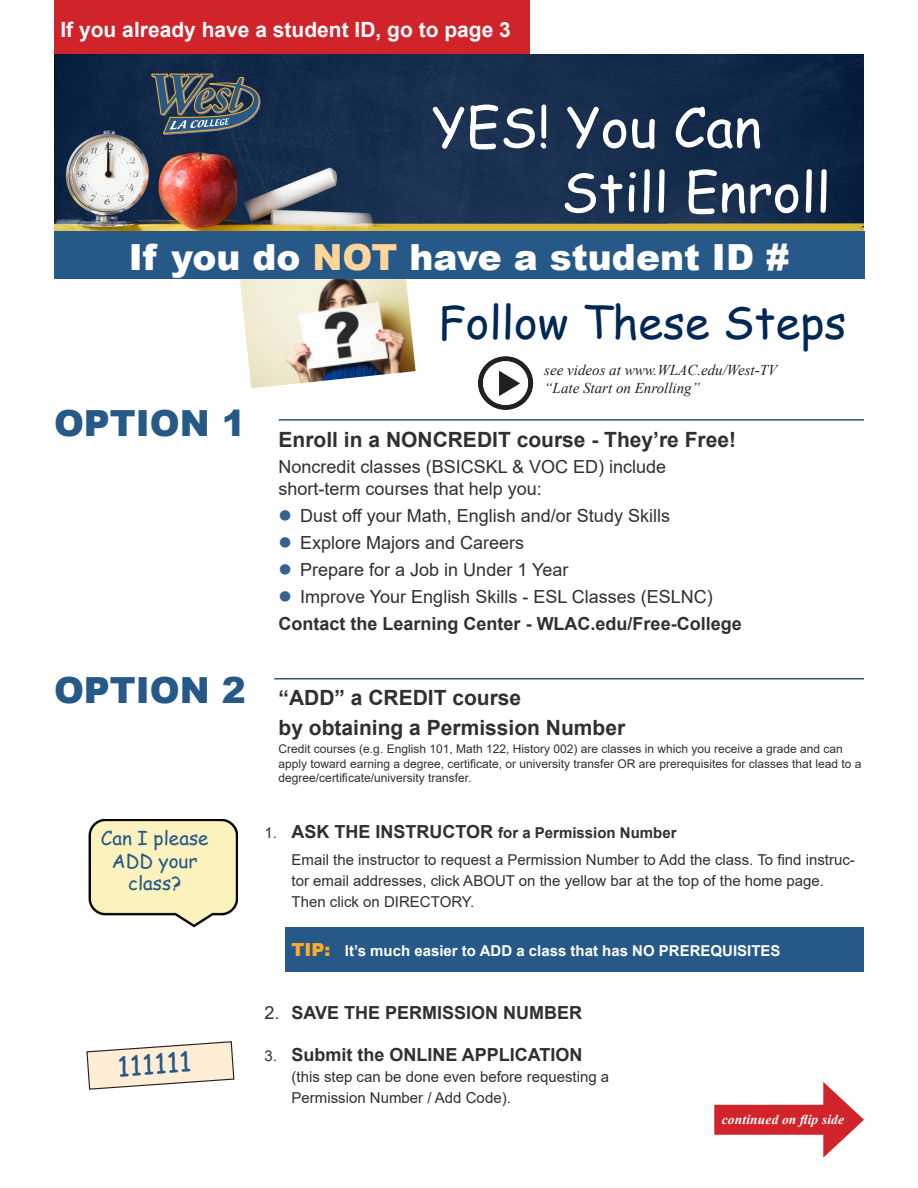
<style>
.page{position:relative;width:918px;height:1188px;background:#fff}
.page>*{position:absolute;margin:0;border:0;box-sizing:border-box;transform-origin:0 0}
.t1{font:54px "Comic Sans MS";color:#fff}
.t2{font:45px "Comic Sans MS";color:#002855}
.t3{font:900 36px "Arial";color:#fff}
.t4{font:900 36px "Arial";color:#265988}
.t5{font:27.45px "Comic Sans MS";color:#265988}
.t6{font:700 21px "Arial";color:#312f30}
.t7{font:700 21px "Arial";color:#fff}
.t8{font:18.9px/22.8px "Comic Sans MS";color:#265988;text-align:center}
.t9{font:18px "Arial";color:#312f30}
.topic{font:700 18px "Arial";color:#312f30}
.Text{font:15px/21px "Arial";color:#312f30}
.t10{font:italic 15px "Times New Roman";color:#231f20}
.t11{font:700 15px "Arial";color:#fff}
.Text-2{font:700 15px "Arial";color:#312f30}
.t12{font:italic 700 13.5px "Times New Roman";letter-spacing:.01em;color:#fff}
.t13{font:12px/14.4px "Arial";color:#312f30}
.s1{color:#ffd59a}
.s2{color:#35618e}
.s3{font-weight:400}
.s4{font-size:18px}
.s5{font-weight:900;font-size:18px;color:#ffab2a}
.s6{font-weight:400;font-size:15px}
</style>
<div class="page">
<div style="left:285px;top:927px;width:579px;height:44px;background:#265988"></div>
<div style="left:54px;top:0;width:475px;height:54px;background:#d1232a"></div>
<img style="left:54px;top:54px;width:810px;height:177px">
<svg style="left:240px;top:279px;width:176px;height:110px"></svg>
<svg style="left:151px;top:73px;width:110px;height:63px;background:#485764"></svg>
<img style="left:89px;top:819px;width:148px;height:108px">
<svg style="left:86px;top:1041px;width:149px;height:49px"></svg>
<hr style="left:274px;top:678px;width:590px;height:2px;background:#265988">
<hr style="left:279px;top:419px;width:585px;height:2px;background:#265988">
<div style="left:54px;top:231px;width:811px;height:48px;background:#265988"></div>
<div style="left:714px;top:1105px;width:123px;height:30px;background:#d1232a"></div>
<svg style="left:823px;top:1082px;width:41px;height:76px"></svg>
<img style="left:478px;top:356px;width:56px;height:54px">
<p class="t7" style="left:60px;top:15px;width:452px">If you already have a student ID, go to page 3</p>
<p class="t1" style="left:432px;top:87px;width:331px">YES! You Can</p>
<p class="t1" style="left:561px;top:152px;width:271px">Still Enroll</p>
<p class="t3" style="left:129px;top:231px;width:662px">If you do <span class="s1">NOT</span> have a student ID #</p>
<p class="t2" style="left:438px;top:289px;width:409px">Follow These Steps</p>
<p class="t4" style="left:54px;top:397px;width:193px">OPTION 1</p>
<p class="t4" style="left:54px;top:664px;width:193px">OPTION 2</p>
<p class="t8" style="left:101px;top:826px;width:109px">Can I please<br>ADD your class?</p>
<p class="t5" style="left:116px;top:1047px;width:76px;rotate:-4deg">111111</p>
<p class="t10" style="left:544px;top:360px;width:234px">see videos at www.WLAC.edu/West-TV</p>
<p class="t10" style="left:544px;top:378px;width:157px">“Late Start on Enrolling”</p>
<p class="t6" style="left:279px;top:425px;width:459px">Enroll in a NONCREDIT course - They’re Free!</p>
<p class="t9" style="left:279px;top:455px;width:389px">Noncredit classes (BSICSKL &amp; VOC ED) include</p>
<p class="t9" style="left:279px;top:476px;width:265px">short-term courses that help you:</p>
<p class="t9" style="left:279px;top:503px;width:393px"><span class="s2">●</span> Dust off your Math, English and/or Study Skills</p>
<p class="t9" style="left:279px;top:530px;width:247px"><span class="s2">●</span> Explore Majors and Careers</p>
<p class="t9" style="left:279px;top:557px;width:291px"><span class="s2">●</span> Prepare for a Job in Under 1 Year</p>
<p class="t9" style="left:279px;top:584px;width:436px"><span class="s2">●</span> Improve Your English Skills - ESL Classes (ESLNC)</p>
<p class="topic" style="left:279px;top:611px;width:465px">Contact the Learning Center - WLAC.edu/Free-College</p>
<p class="t6" style="left:279px;top:683px;width:244px">“ADD” a CREDIT course</p>
<p class="t6" style="left:279px;top:712px;width:348px">by obtaining a Permission Number</p>
<p class="t13" style="left:279px;top:742px;width:584px">Credit courses (e.g. English 101, Math 122, History 002) are classes in which you receive a grade and can apply toward earning a degree, certificate, or university transfer OR are prerequisites for classes that lead to a degree/certificate/university transfer.</p>
<p class="Text-2" style="left:265px;top:822px;width:414px"><span class="s3">1.</span> <span class="s4">ASK THE INSTRUCTOR</span> for a Permission Number</p>
<p class="Text" style="left:292px;top:850px;width:565px">Email the instructor to request a Permission Number to Add the class. To find instruc&shy;tor email addresses, click ABOUT on the yellow bar at the top of the home page.<br>Then click on DIRECTORY.</p>
<p class="t11" style="left:292px;top:940px;width:491px"><span class="s5">TIP:</span> It’s much easier to ADD a class that has NO PREREQUISITES</p>
<p class="topic" style="left:265px;top:1000px;width:319px"><span class="s3">2.</span> SAVE THE PERMISSION NUMBER</p>
<p class="topic" style="left:265px;top:1042px;width:320px"><span class="s6">3.</span> Submit the ONLINE APPLICATION</p>
<p class="Text" style="left:292px;top:1066px;width:319px">(this step can be done even before requesting a<br>Permission Number / Add Code).</p>
<p class="t12" style="left:722px;top:1110px;width:124px">continued on flip side</p>
</div>
